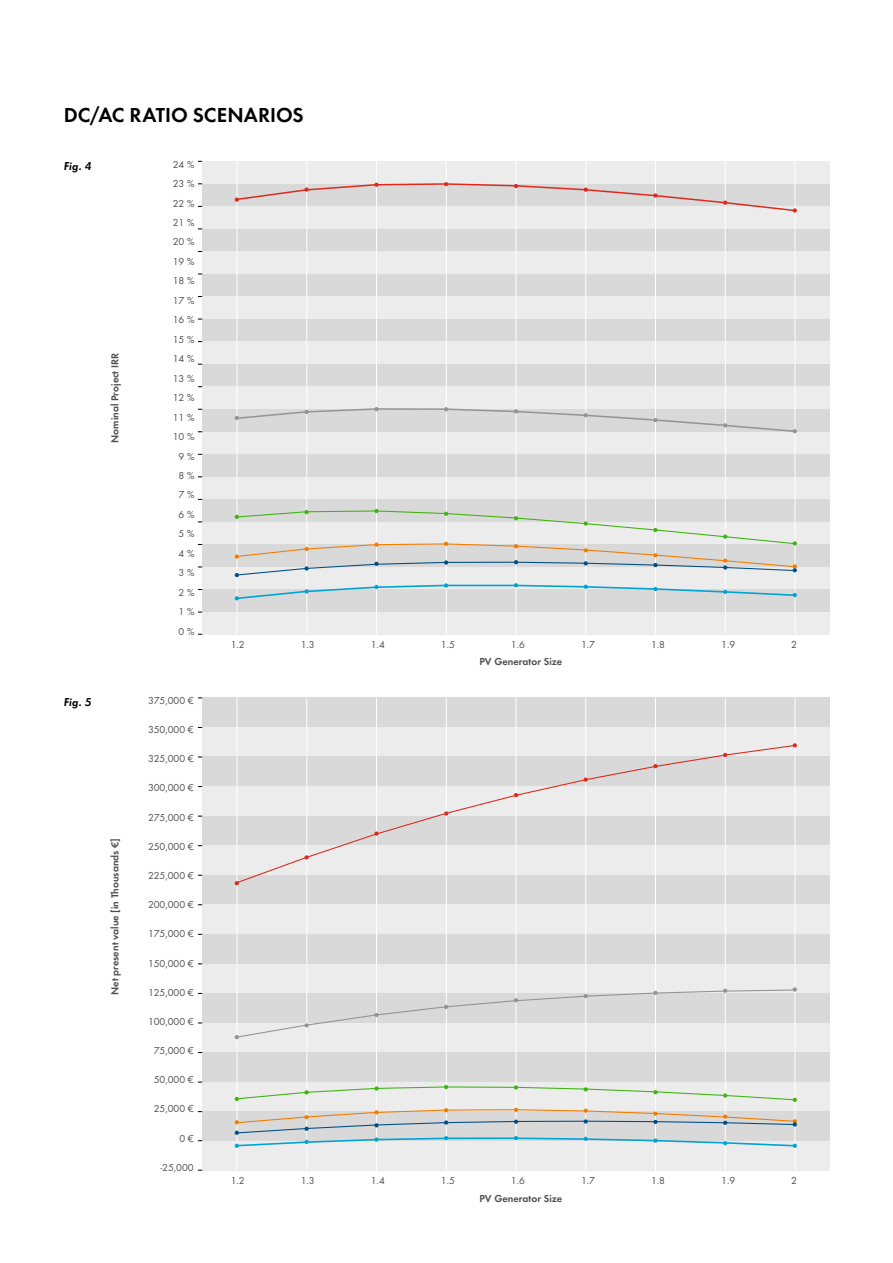
<style>
.page{position:relative;width:893px;height:1263px;background:#fff}
.page>*{position:absolute;margin:0;border:0;box-sizing:border-box;transform-origin:0 0}
.t1{font:600 21px "SMA Futura Global";color:#000}
.t2{font:italic 600 12px "SMA Futura Global";letter-spacing:.015em;color:#000}
.t3{font:10.5px/19.5px "SMA Futura Global";color:#4e4e4d;text-align:center}
.t4{font:600 10.5px "SMA Futura Global";color:#4e4e4d}
</style>
<div class="page">
<div style="left:202px;top:161px;width:627px;height:23px;background:#ececec"></div>
<div style="left:202px;top:184px;width:627px;height:22px;background:#d9d9da"></div>
<div style="left:202px;top:206px;width:627px;height:23px;background:#ececec"></div>
<div style="left:202px;top:229px;width:627px;height:22px;background:#d9d9da"></div>
<div style="left:202px;top:251px;width:627px;height:23px;background:#ececec"></div>
<div style="left:202px;top:274px;width:627px;height:23px;background:#d9d9da"></div>
<div style="left:202px;top:297px;width:627px;height:22px;background:#ececec"></div>
<div style="left:202px;top:319px;width:627px;height:23px;background:#d9d9da"></div>
<div style="left:202px;top:342px;width:627px;height:22px;background:#ececec"></div>
<div style="left:202px;top:364px;width:627px;height:23px;background:#d9d9da"></div>
<div style="left:202px;top:387px;width:627px;height:22px;background:#ececec"></div>
<div style="left:202px;top:409px;width:627px;height:23px;background:#d9d9da"></div>
<div style="left:202px;top:432px;width:627px;height:22px;background:#ececec"></div>
<div style="left:202px;top:454px;width:627px;height:23px;background:#d9d9da"></div>
<div style="left:202px;top:477px;width:627px;height:22px;background:#ececec"></div>
<div style="left:202px;top:499px;width:627px;height:23px;background:#d9d9da"></div>
<div style="left:202px;top:522px;width:627px;height:22px;background:#ececec"></div>
<div style="left:202px;top:544px;width:627px;height:23px;background:#d9d9da"></div>
<div style="left:202px;top:567px;width:627px;height:22px;background:#ececec"></div>
<div style="left:202px;top:589px;width:627px;height:23px;background:#d9d9da"></div>
<div style="left:202px;top:612px;width:627px;height:23px;background:#ececec"></div>
<div style="left:202px;top:697px;width:627px;height:30px;background:#d9d9da"></div>
<div style="left:202px;top:727px;width:627px;height:30px;background:#ececec"></div>
<div style="left:202px;top:757px;width:627px;height:29px;background:#d9d9da"></div>
<div style="left:202px;top:786px;width:627px;height:30px;background:#ececec"></div>
<div style="left:202px;top:816px;width:627px;height:29px;background:#d9d9da"></div>
<div style="left:202px;top:845px;width:627px;height:30px;background:#ececec"></div>
<div style="left:202px;top:875px;width:627px;height:29px;background:#d9d9da"></div>
<div style="left:202px;top:904px;width:627px;height:30px;background:#ececec"></div>
<div style="left:202px;top:934px;width:627px;height:30px;background:#d9d9da"></div>
<div style="left:202px;top:964px;width:627px;height:29px;background:#ececec"></div>
<div style="left:202px;top:993px;width:627px;height:30px;background:#d9d9da"></div>
<div style="left:202px;top:1023px;width:627px;height:29px;background:#ececec"></div>
<div style="left:202px;top:1052px;width:627px;height:30px;background:#d9d9da"></div>
<div style="left:202px;top:1082px;width:627px;height:30px;background:#ececec"></div>
<div style="left:202px;top:1112px;width:627px;height:29px;background:#d9d9da"></div>
<div style="left:202px;top:1141px;width:627px;height:30px;background:#ececec"></div>
<hr style="left:306px;top:161px;width:1px;height:474px;background:#fff">
<hr style="left:376px;top:161px;width:1px;height:474px;background:#fff">
<hr style="left:446px;top:161px;width:1px;height:474px;background:#fff">
<hr style="left:516px;top:161px;width:1px;height:474px;background:#fff">
<hr style="left:585px;top:161px;width:1px;height:474px;background:#fff">
<hr style="left:655px;top:161px;width:1px;height:474px;background:#fff">
<hr style="left:725px;top:161px;width:1px;height:474px;background:#fff">
<hr style="left:795px;top:161px;width:1px;height:474px;background:#fff">
<hr style="left:237px;top:161px;width:1px;height:474px;background:#fff">
<hr style="left:306px;top:697px;width:1px;height:474px;background:#fff">
<hr style="left:376px;top:697px;width:1px;height:474px;background:#fff">
<hr style="left:446px;top:697px;width:1px;height:474px;background:#fff">
<hr style="left:516px;top:697px;width:1px;height:474px;background:#fff">
<hr style="left:585px;top:697px;width:1px;height:474px;background:#fff">
<hr style="left:655px;top:697px;width:1px;height:474px;background:#fff">
<hr style="left:725px;top:697px;width:1px;height:474px;background:#fff">
<hr style="left:795px;top:697px;width:1px;height:474px;background:#fff">
<hr style="left:237px;top:697px;width:1px;height:474px;background:#fff">
<svg style="left:235px;top:182px;width:562px;height:31px"></svg>
<svg style="left:235px;top:407px;width:562px;height:26px"></svg>
<svg style="left:235px;top:509px;width:562px;height:68px"></svg>
<svg style="left:234px;top:583px;width:563px;height:17px"></svg>
<svg style="left:236px;top:744px;width:559px;height:140px"></svg>
<svg style="left:235px;top:987px;width:562px;height:52px"></svg>
<svg style="left:235px;top:1085px;width:562px;height:17px"></svg>
<svg style="left:235px;top:1108px;width:562px;height:40px"></svg>
<h1 class="t1" style="left:64px;top:103px;width:241px">DC/AC RATIO SCENARIOS</h1>
<p class="t3" style="left:173px;top:154px;width:23px">24 %<br>23 %<br>22 %<br>21 %<br>20 %<br>19 %<br>18 %<br>17 %<br>16 %<br>15 %<br>14 %<br>13 %<br>12 %<br>11 %<br>10 %<br>9 %<br>8 %<br>7 %<br>6 %<br>5 %<br>4 %<br>3 %<br>2 %<br>1 %<br>0 %</p>
<p class="t2" style="left:64px;top:159px;width:29px">Fig. 4</p>
<p class="t4" style="left:109px;top:443px;width:91px;rotate:-90deg">Nominal Project IRR</p>
<p class="t3" style="left:231px;top:635px;width:15px">1.2</p>
<p class="t3" style="left:301px;top:635px;width:15px">1.3</p>
<p class="t3" style="left:371px;top:635px;width:15px">1.4</p>
<p class="t3" style="left:441px;top:635px;width:15px">1.5</p>
<p class="t3" style="left:511px;top:635px;width:15px">1.6</p>
<p class="t3" style="left:581px;top:635px;width:15px">1.7</p>
<p class="t3" style="left:651px;top:635px;width:15px">1.8</p>
<p class="t3" style="left:721px;top:635px;width:15px">1.9</p>
<p class="t3" style="left:791px;top:635px;width:7px">2</p>
<p class="t2" style="left:64px;top:695px;width:29px">Fig. 5</p>
<p class="t4" style="left:109px;top:995px;width:158px;rotate:-90deg">Net present value [in Thousands €]</p>
<p class="t3" style="left:148px;top:690px;width:47px">375,000 €</p>
<p class="t3" style="left:148px;top:720px;width:47px">350,000 €</p>
<p class="t3" style="left:148px;top:749px;width:47px">325,000 €</p>
<p class="t3" style="left:148px;top:778px;width:47px">300,000 €</p>
<p class="t3" style="left:148px;top:807px;width:47px">275,000 €</p>
<p class="t3" style="left:148px;top:836px;width:47px">250,000 €</p>
<p class="t3" style="left:148px;top:865px;width:47px">225,000 €</p>
<p class="t3" style="left:148px;top:895px;width:47px">200,000 €</p>
<p class="t3" style="left:148px;top:924px;width:47px">175,000 €</p>
<p class="t3" style="left:148px;top:953px;width:47px">150,000 €</p>
<p class="t3" style="left:148px;top:982px;width:47px">125,000 €</p>
<p class="t3" style="left:148px;top:1011px;width:47px">100,000 €</p>
<p class="t3" style="left:154px;top:1041px;width:41px">75,000 €</p>
<p class="t3" style="left:154px;top:1070px;width:41px">50,000 €</p>
<p class="t3" style="left:154px;top:1099px;width:41px">25,000 €</p>
<p class="t3" style="left:179px;top:1128px;width:16px">0 €</p>
<p class="t3" style="left:160px;top:1157px;width:35px">-25,000</p>
<p class="t4" style="left:479px;top:655px;width:84px">PV Generator Size</p>
<p class="t3" style="left:231px;top:1171px;width:15px">1.2</p>
<p class="t3" style="left:301px;top:1171px;width:15px">1.3</p>
<p class="t3" style="left:371px;top:1171px;width:15px">1.4</p>
<p class="t3" style="left:441px;top:1171px;width:15px">1.5</p>
<p class="t3" style="left:511px;top:1171px;width:15px">1.6</p>
<p class="t3" style="left:581px;top:1171px;width:15px">1.7</p>
<p class="t3" style="left:651px;top:1171px;width:15px">1.8</p>
<p class="t3" style="left:721px;top:1171px;width:15px">1.9</p>
<p class="t3" style="left:791px;top:1171px;width:7px">2</p>
<p class="t4" style="left:479px;top:1192px;width:84px">PV Generator Size</p>
</div>
